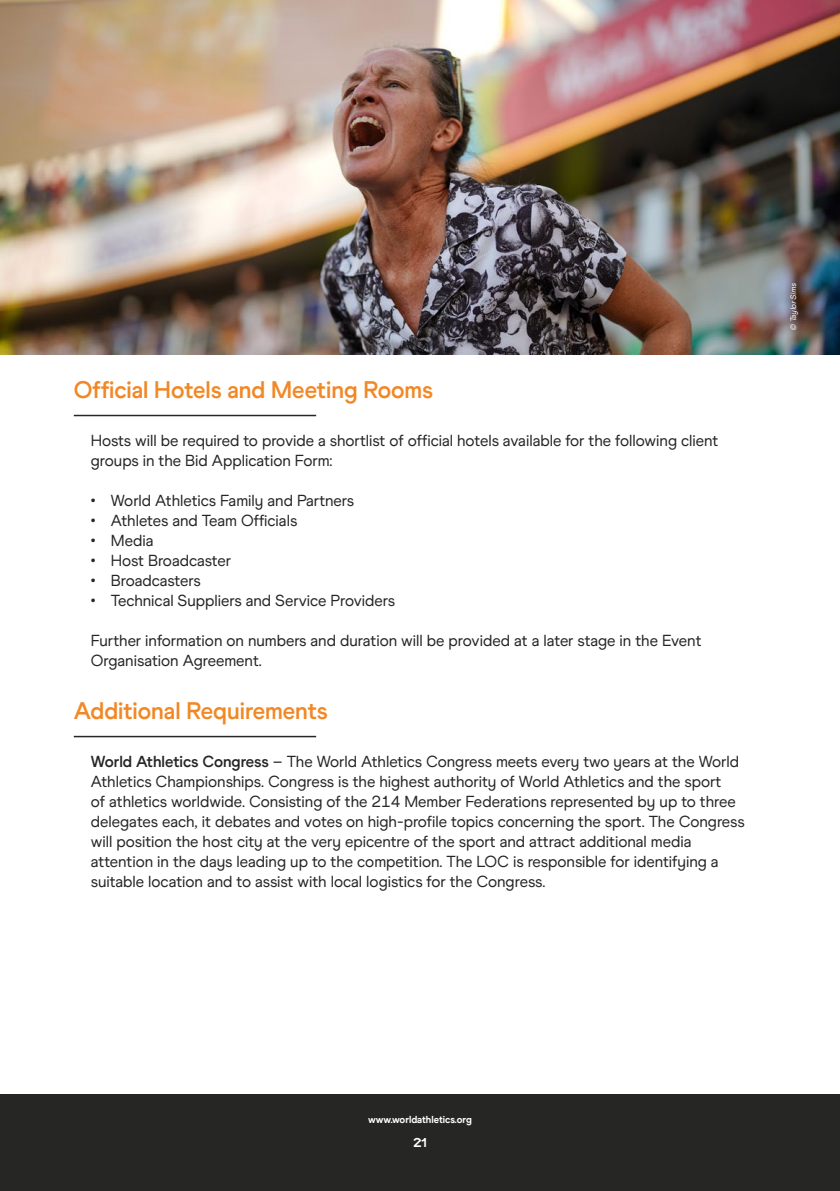
<style>
.page{position:relative;width:840px;height:1191px;background:#fff}
.page>*{position:absolute;margin:0;border:0;box-sizing:border-box;transform-origin:0 0}
.t1{font:700 24px "World Athletics";color:#f18825}
.t2{font:16px/20px "World Athletics";color:#262625}
.t3{font:12.8px "World Athletics Headline";color:#fff}
.t4{font:10.2px "World Athletics Headline";color:#fff}
.t5{font:italic 8px "World Athletics";color:#fff}
.s1{font-weight:700}
</style>
<div class="page">
<div style="left:0;top:1095px;width:839px;height:96px;background:#262625"></div>
<hr style="left:74px;top:736px;width:242px;height:1px;background:#262625">
<hr style="left:74px;top:415px;width:242px;height:1px;background:#262625">
<img style="left:0;top:0;width:839px;height:355px">
<p class="t1" style="left:74px;top:375px;width:360px">Official Hotels and Meeting Rooms</p>
<p class="t2" style="left:91px;top:430px;width:628px">Hosts will be required to provide a shortlist of official hotels available for the following client groups in the Bid Application Form:</p>
<p class="t2" style="left:91px;top:490px;width:265px">• World Athletics Family and Partners</p>
<p class="t2" style="left:91px;top:510px;width:208px">• Athletes and Team Officials</p>
<p class="t2" style="left:91px;top:530px;width:64px">• Media</p>
<p class="t2" style="left:91px;top:550px;width:142px">• Host Broadcaster</p>
<p class="t2" style="left:91px;top:570px;width:111px">• Broadcasters</p>
<p class="t2" style="left:91px;top:590px;width:305px">• Technical Suppliers and Service Providers</p>
<p class="t2" style="left:91px;top:630px;width:612px">Further information on numbers and duration will be provided at a later stage in the Event<br>Organisation Agreement.</p>
<p class="t1" style="left:74px;top:696px;width:255px">Additional Requirements</p>
<p class="t2" style="left:91px;top:751px;width:655px"><span class="s1">World Athletics Congress</span> – The World Athletics Congress meets every two years at the World Athletics Championships. Congress is the highest authority of World Athletics and the sport<br>of athletics worldwide. Consisting of the 214 Member Federations represented by up to three delegates each, it debates and votes on high-profile topics concerning the sport. The Congress will position the host city at the very epicentre of the sport and attract additional media attention in the days leading up to the competition. The LOC is responsible for identifying a suitable location and to assist with local logistics for the Congress.</p>
<p class="t5" style="left:788px;top:331px;width:51px;rotate:-90deg">Ⓒ Tay lorSims</p>
<p class="t4" style="left:368px;top:1113px;width:105px">www.worldathletics.org</p>
<p class="t3" style="left:413px;top:1135px;width:15px">21</p>
</div>
